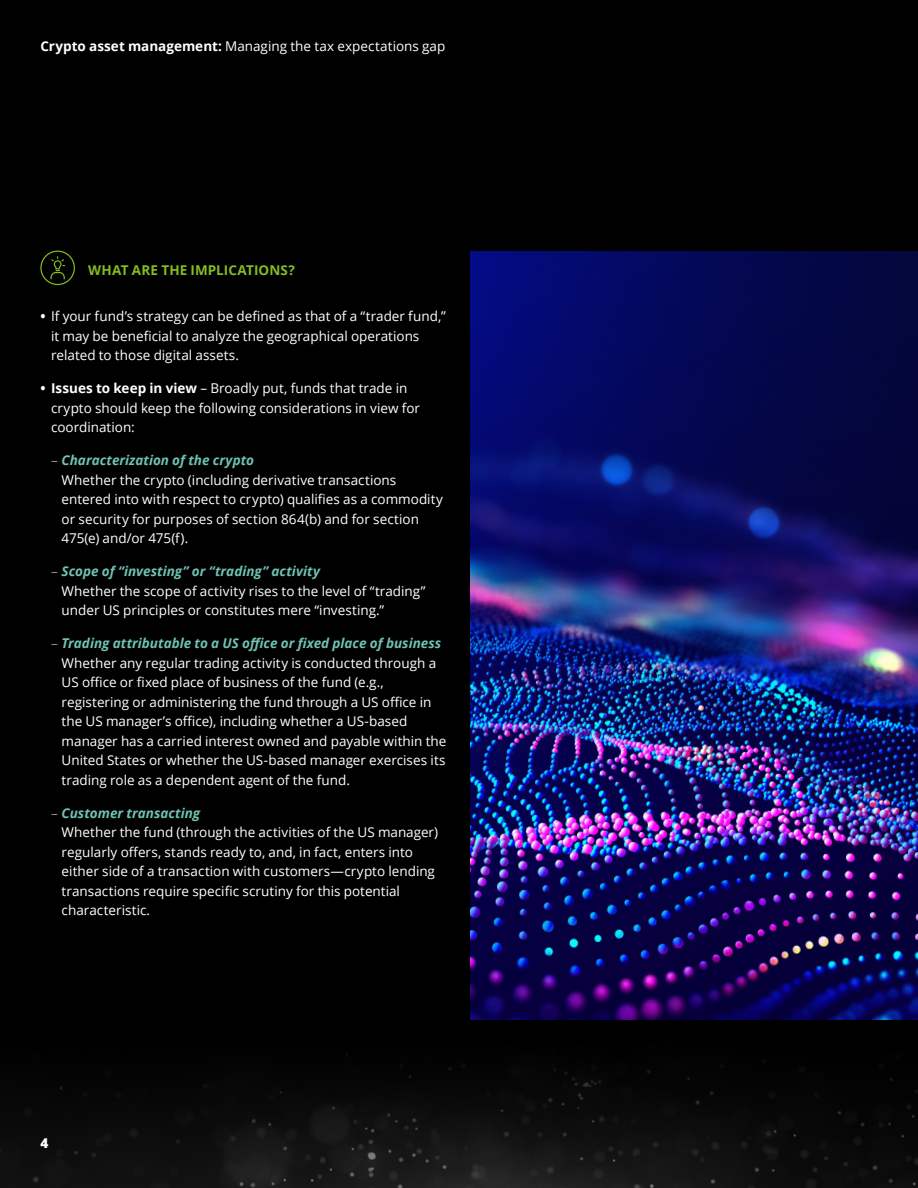
<style>
.page{position:relative;width:918px;height:1188px;background:#fff}
.page>*{position:absolute;margin:0;border:0;box-sizing:border-box;transform-origin:0 0}
.t1{font:13.5px/19.5px "Open Sans";color:#fff}
.Subhead_A__8_5_12pt{font:700 13.5px "Open Sans";letter-spacing:.005em;color:#85bc22}
.t2{font:800 13.5px "Open Sans";color:#fff}
.s1{font-weight:700}
.s2{font-weight:300}
.s3{font-weight:700;font-style:italic;color:#6fc2b4}
</style>
<div class="page">
<div style="left:0;top:0;width:918px;height:637px;background:#000"></div>
<img style="left:0;top:637px;width:918px;height:551px">
<svg style="left:40px;top:251px;width:35px;height:34px"></svg>
<img style="left:471px;top:251px;width:447px;height:768px">
<p class="t1" style="left:40px;top:36px;width:406px"><span class="s1">Crypto asset management:</span> Managing the tax expectations gap</p>
<p class="Subhead_A__8_5_12pt" style="left:88px;top:260px;width:208px">WHAT ARE THE IMPLICATIONS?</p>
<p class="t1" style="left:51px;top:306px;width:396px;text-indent:-11px"><span class="s1">•</span> If your fund’s strategy can be defined as that of a “trader fund,” it may be beneficial to analyze the geographical operations related to those digital assets.</p>
<p class="t1" style="left:51px;top:378px;width:371px;text-indent:-11px"><span class="s1">• Issues to keep in view</span> – Broadly put, funds that trade in crypto should keep the following considerations in view for coordination:</p>
<p class="t1" style="left:62px;top:450px;width:383px;text-indent:-11px"><span class="s2">–</span> <span class="s3">Characterization of the crypto<br></span>Whether the crypto (including derivative transactions entered into with respect to crypto) qualifies as a commodity or security for purposes of section 864(b) and for section 475(e) and/or 475(f).</p>
<p class="t1" style="left:62px;top:561px;width:365px;text-indent:-11px"><span class="s2">–</span> <span class="s3">Scope of “investing” or “trading” activity<br></span>Whether the scope of activity rises to the level of “trading” under US principles or constitutes mere “investing.”</p>
<p class="t1" style="left:62px;top:633px;width:386px;text-indent:-11px"><span class="s2">–</span> <span class="s3">Trading attributable to a US office or fixed place of business </span>Whether any regular trading activity is conducted through a US office or fixed place of business of the fund (e.g., registering or administering the fund through a US office in the US manager’s office), including whether a US-based manager has a carried interest owned and payable within the United States or whether the US-based manager exercises its trading role as a dependent agent of the fund.</p>
<p class="t1" style="left:62px;top:803px;width:378px;text-indent:-11px"><span class="s2">–</span> <span class="s3">Customer transacting<br></span>Whether the fund (through the activities of the US manager) regularly offers, stands ready to, and, in fact, enters into either side of a transaction with customers—crypto lending transactions require specific scrutiny for this potential characteristic.</p>
<p class="t2" style="left:40px;top:1133px;width:9px">4</p>
</div>
